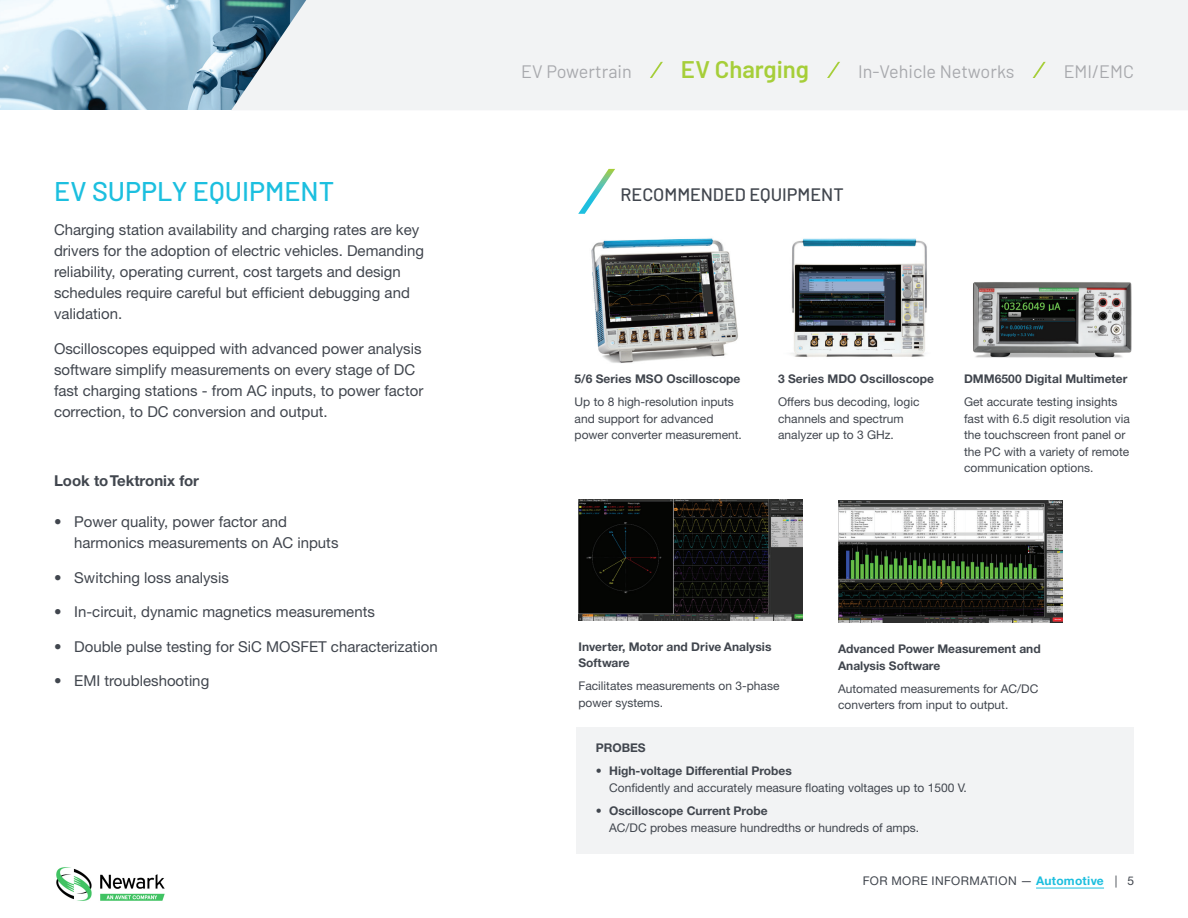
<style>
.page{position:relative;width:1188px;height:918px;background:#fff}
.page>*{position:absolute;margin:0;border:0;box-sizing:border-box;transform-origin:0 0}
.t1{font:500 27px "Barlow";color:#1cbfdf}
.t2{font:600 24px "Barlow";color:#a6ce39}
.t3{font:18px "Barlow";color:#a8a9ad}
.t4{font:500 18px "Barlow";color:#41464e}
.t5{font:15px/21px "Helvetica Neue";color:#41464e}
.t6{font:700 15px "Helvetica Neue CE";color:#41464e}
.t7{font:12px/16.5px "Helvetica Neue";color:#41464e}
.t8{font:700 12px/16.5px "Helvetica Neue CE";color:#41464e}
.t9{font:12px "Helvetica Neue";letter-spacing:.035em;color:#41464e}
.s1{font-family:"Helvetica Neue CE";font-weight:700;color:#1cbfdf}
</style>
<div class="page">
<img style="left:56px;top:867px;width:109px;height:34px">
<img style="left:791px;top:238px;width:136px;height:119px">
<img style="left:591px;top:238px;width:147px;height:125px">
<img style="left:973px;top:282px;width:159px;height:76px">
<hr style="left:1036px;top:888px;width:68px;height:1px;background:#1cbfdf">
<div style="left:576px;top:728px;width:558px;height:126px;background:#f2f3f4"></div>
<img style="left:0;top:0;width:231px;height:109px">
<div style="left:231px;top:0;width:957px;height:110px;background:#f2f3f4"></div>
<svg style="left:578px;top:169px;width:37px;height:45px"></svg>
<svg style="left:650px;top:62px;width:13px;height:16px"></svg>
<svg style="left:827px;top:62px;width:13px;height:16px"></svg>
<svg style="left:1033px;top:62px;width:13px;height:16px"></svg>
<img style="left:839px;top:501px;width:223px;height:121px">
<img style="left:579px;top:499px;width:224px;height:122px">
<h1 class="t1" style="left:54px;top:172px;width:282px">EV SUPPLY EQUIPMENT</h1>
<p class="t5" style="left:54px;top:219px;width:372px">Charging station availability and charging rates are key drivers for the adoption of electric vehicles. Demanding reliability, operating current, cost targets and design schedules require careful but efficient debugging and validation.</p>
<p class="t5" style="left:54px;top:338px;width:371px">Oscilloscopes equipped with advanced power analysis software simplify measurements on every stage of DC fast charging stations - from AC inputs, to power factor correction, to DC conversion and output.</p>
<p class="t6" style="left:54px;top:471px;width:147px">Look to Tektronix for</p>
<p class="t5" style="left:74px;top:511px;width:266px;text-indent:-20px">• Power quality, power factor and harmonics measurements on AC inputs</p>
<p class="t5" style="left:54px;top:567px;width:176px">• Switching loss analysis</p>
<p class="t5" style="left:54px;top:601px;width:322px">• In-circuit, dynamic magnetics measurements</p>
<p class="t5" style="left:54px;top:636px;width:385px">• Double pulse testing for SiC MOSFET characterization</p>
<p class="t5" style="left:54px;top:670px;width:157px">• EMI troubleshooting</p>
<p class="t3" style="left:521px;top:58px;width:112px">EV Powertrain</p>
<h2 class="t2" style="left:681px;top:52px;width:130px">EV Charging</h2>
<p class="t3" style="left:858px;top:58px;width:158px">In-Vehicle Networks</p>
<p class="t3" style="left:1064px;top:58px;width:72px">EMI/EMC</p>
<p class="t4" style="left:621px;top:181px;width:225px">RECOMMENDED EQUIPMENT</p>
<p class="t8" style="left:575px;top:371px;width:167px">5/6 Series MSO Oscilloscope</p>
<p class="t7" style="left:575px;top:394px;width:169px">Up to 8 high-resolution inputs and support for advanced power converter measurement.</p>
<p class="t8" style="left:778px;top:371px;width:157px">3 Series MDO Oscilloscope</p>
<p class="t7" style="left:778px;top:394px;width:143px">Offers bus decoding, logic channels and spectrum analyzer up to 3 GHz.</p>
<p class="t8" style="left:964px;top:371px;width:165px">DMM6500 Digital Multimeter</p>
<p class="t7" style="left:964px;top:394px;width:168px">Get accurate testing insights fast with 6.5 digit resolution via the touchscreen front panel or the PC with a variety of remote communication options.</p>
<p class="t8" style="left:579px;top:638px;width:194px">Inverter, Motor and Drive Analysis<br>Software</p>
<p class="t7" style="left:579px;top:678px;width:202px">Facilitates measurements on 3-phase power systems.</p>
<p class="t8" style="left:838px;top:641px;width:204px">Advanced Power Measurement and<br>Analysis Software</p>
<p class="t7" style="left:838px;top:680px;width:202px">Automated measurements for AC/DC converters from input to output.</p>
<p class="t8" style="left:596px;top:740px;width:52px">PROBES</p>
<p class="t8" style="left:596px;top:763px;width:198px">• High-voltage Differential Probes</p>
<p class="t7" style="left:609px;top:779px;width:359px">Confidently and accurately measure floating voltages up to 1500 V.</p>
<p class="t8" style="left:596px;top:803px;width:173px">• Oscilloscope Current Probe</p>
<p class="t7" style="left:609px;top:819px;width:312px">AC/DC probes measure hundredths or hundreds of amps.</p>
<p class="t9" style="left:863px;top:874px;width:273px">FOR MORE INFORMATION — <span class="s1">Automotive</span> | 5</p>
</div>
